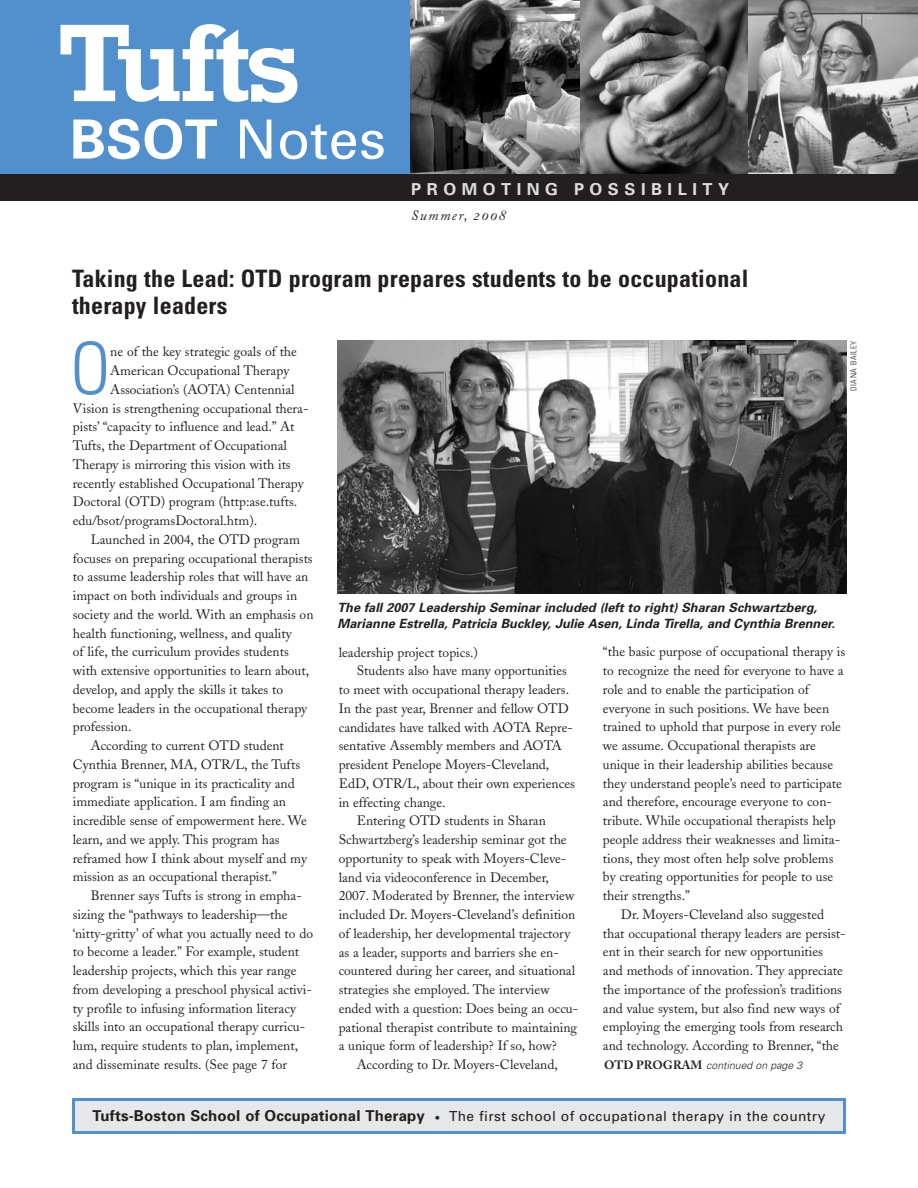
<style>
.page{position:relative;width:918px;height:1188px;background:#fff}
.page>*{position:absolute;margin:0;border:0;box-sizing:border-box;transform-origin:0 0}
.t1{font:300 condensed 72px "Univers";color:#5190cd}
.t2{font:54px "Univers";letter-spacing:.005em;color:#fff}
.t3{font:700 condensed 24px/27px "Univers";letter-spacing:.01em;color:#231f20}
.t4{font:700 16.5px "Univers";letter-spacing:.335em;color:#dcddde}
.t5{font:italic 14.25px "Adobe Caslon";letter-spacing:.1em;color:#231f20}
.t6{font:13.8px "Univers";letter-spacing:.03em;color:#231f20}
.t7{font:13.5px "Adobe Caslon";color:#231f20}
.t8{font:italic 700 12.75px/15.8px "Univers";color:#231f20}
.t9{font:italic 300 10.5px "Univers";color:#231f20}
.t10{font:300 condensed 8.25px "Univers";letter-spacing:.065em;color:#231f20}
.s1{font-weight:700}
.s2{font-family:"Caslon Five Forty Italic Os F";font-style:normal}
.s3{font-family:"Adobe Caslon";font-weight:700;font-style:normal;font-size:12px}
.s4{font-weight:700;font-size:15px}
.s5{font-size:15.3px}
</style>
<div class="page">
<div style="left:0;top:0;width:419px;height:176px;background:#5190cd"></div>
<img style="left:411px;top:0;width:169px;height:174px">
<img style="left:580px;top:0;width:169px;height:174px">
<img style="left:749px;top:0;width:169px;height:174px">
<div style="left:75px;top:1101px;width:768px;height:30px;background:#e6e7e8"></div>
<div style="left:72px;top:1098px;width:774px;height:36px;border:3px solid #5190cd"></div>
<div style="left:0;top:174px;width:918px;height:26px;background:#231f20"></div>
<svg style="left:60px;top:24px;width:238px;height:79px"></svg>
<img style="left:338px;top:341px;width:509px;height:253px">
<h2 class="t2" style="left:70px;top:120px;width:318px"><span class="s1">BSOT</span> Notes</h2>
<p class="t4" style="left:411px;top:183px;width:319px">PROMOTING POSSIBILITY</p>
<p class="t5" style="left:411px;top:210px;width:97px">Summer, <span class="s2">2008</span></p>
<h3 class="t3" style="left:72px;top:268px;width:678px">Taking the Lead: OTD program prepares students to be occupational therapy leaders</h3>
<h1 class="t1" style="left:70px;top:342px;width:41px">O</h1>
<p class="t10" style="left:850px;top:391px;width:52px;rotate:-90deg">DIANA BAILEY</p>
<p class="t7" style="left:110px;top:347px;width:188px">ne of the key strategic goals of the</p>
<p class="t7" style="left:110px;top:365px;width:180px">American Occupational Therapy</p>
<p class="t7" style="left:110px;top:384px;width:186px">Association’s (AOTA) Centennial</p>
<p class="t7" style="left:73px;top:403px;width:237px">Vision is strengthening occupational thera-</p>
<p class="t7" style="left:73px;top:422px;width:223px">pists’ “capacity to influence and lead.” At</p>
<p class="t7" style="left:73px;top:440px;width:216px">Tufts, the Department of Occupational</p>
<p class="t7" style="left:73px;top:459px;width:219px">Therapy is mirroring this vision with its</p>
<p class="t7" style="left:73px;top:478px;width:232px">recently established Occupational Therapy</p>
<p class="t7" style="left:73px;top:497px;width:226px">Doctoral (OTD) program (http:ase.tufts.</p>
<p class="t7" style="left:73px;top:515px;width:186px">edu/bsot/programsDoctoral.htm).</p>
<p class="t7" style="left:91px;top:534px;width:211px">Launched in 2004, the OTD program</p>
<p class="t7" style="left:73px;top:553px;width:241px">focuses on preparing occupational therapists</p>
<p class="t7" style="left:73px;top:572px;width:237px">to assume leadership roles that will have an</p>
<p class="t7" style="left:73px;top:590px;width:226px">impact on both individuals and groups in</p>
<p class="t7" style="left:73px;top:609px;width:242px">society and the world. With an emphasis on</p>
<p class="t7" style="left:73px;top:628px;width:221px">health functioning, wellness, and quality</p>
<p class="t7" style="left:73px;top:647px;width:218px">of life, the curriculum provides students</p>
<p class="t7" style="left:73px;top:665px;width:238px">with extensive opportunities to learn about,</p>
<p class="t7" style="left:73px;top:684px;width:212px">develop, and apply the skills it takes to</p>
<p class="t7" style="left:73px;top:703px;width:236px">become leaders in the occupational therapy</p>
<p class="t7" style="left:73px;top:722px;width:60px">profession.</p>
<p class="t7" style="left:91px;top:740px;width:195px">According to current OTD student</p>
<p class="t7" style="left:73px;top:759px;width:229px">Cynthia Brenner, MA, OTR/L, the Tufts</p>
<p class="t7" style="left:73px;top:778px;width:224px">program is “unique in its practicality and</p>
<p class="t7" style="left:73px;top:797px;width:215px">immediate application. I am finding an</p>
<p class="t7" style="left:73px;top:815px;width:235px">incredible sense of empowerment here. We</p>
<p class="t7" style="left:73px;top:834px;width:208px">learn, and we apply. This program has</p>
<p class="t7" style="left:73px;top:853px;width:236px">reframed how I think about myself and my</p>
<p class="t7" style="left:73px;top:872px;width:206px">mission as an occupational therapist.”</p>
<p class="t7" style="left:91px;top:890px;width:212px">Brenner says Tufts is strong in empha-</p>
<p class="t7" style="left:73px;top:909px;width:216px">sizing the “pathways to leadership—the</p>
<p class="t7" style="left:73px;top:928px;width:242px">‘nitty-gritty’ of what you actually need to do</p>
<p class="t7" style="left:73px;top:947px;width:228px">to become a leader.” For example, student</p>
<p class="t7" style="left:73px;top:965px;width:225px">leadership projects, which this year range</p>
<p class="t7" style="left:73px;top:984px;width:241px">from developing a preschool physical activi-</p>
<p class="t7" style="left:73px;top:1003px;width:225px">ty profile to infusing information literacy</p>
<p class="t7" style="left:73px;top:1022px;width:234px">skills into an occupational therapy curricu-</p>
<p class="t7" style="left:73px;top:1040px;width:227px">lum, require students to plan, implement,</p>
<p class="t7" style="left:73px;top:1059px;width:216px">and disseminate results. (See page 7 for</p>
<p class="t8" style="left:338px;top:601px;width:502px">The fall 2007 Leadership Seminar included (left to right) Sharan Schwartzberg,<br>Marianne Estrella, Patricia Buckley, Julie Asen, Linda Tirella, and Cynthia Brenner.</p>
<p class="t7" style="left:339px;top:647px;width:141px">leadership project topics.)</p>
<p class="t7" style="left:357px;top:665px;width:212px">Students also have many opportunities</p>
<p class="t7" style="left:339px;top:684px;width:232px">to meet with occupational therapy leaders.</p>
<p class="t7" style="left:339px;top:703px;width:232px">In the past year, Brenner and fellow OTD</p>
<p class="t7" style="left:339px;top:722px;width:236px">candidates have talked with AOTA Repre-</p>
<p class="t7" style="left:339px;top:740px;width:225px">sentative Assembly members and AOTA</p>
<p class="t7" style="left:339px;top:759px;width:212px">president Penelope Moyers-Cleveland,</p>
<p class="t7" style="left:339px;top:778px;width:238px">EdD, OTR/L, about their own experiences</p>
<p class="t7" style="left:339px;top:797px;width:108px">in effecting change.</p>
<p class="t7" style="left:357px;top:815px;width:191px">Entering OTD students in Sharan</p>
<p class="t7" style="left:339px;top:834px;width:230px">Schwartzberg’s leadership seminar got the</p>
<p class="t7" style="left:339px;top:853px;width:229px">opportunity to speak with Moyers-Cleve-</p>
<p class="t7" style="left:339px;top:872px;width:212px">land via videoconference in December,</p>
<p class="t7" style="left:339px;top:890px;width:237px">2007. Moderated by Brenner, the interview</p>
<p class="t7" style="left:339px;top:909px;width:238px">included Dr. Moyers-Cleveland’s definition</p>
<p class="t7" style="left:339px;top:928px;width:233px">of leadership, her developmental trajectory</p>
<p class="t7" style="left:339px;top:947px;width:222px">as a leader, supports and barriers she en-</p>
<p class="t7" style="left:339px;top:965px;width:238px">countered during her career, and situational</p>
<p class="t7" style="left:339px;top:984px;width:212px">strategies she employed. The interview</p>
<p class="t7" style="left:339px;top:1003px;width:241px">ended with a question: Does being an occu-</p>
<p class="t7" style="left:339px;top:1022px;width:240px">pational therapist contribute to maintaining</p>
<p class="t7" style="left:339px;top:1040px;width:220px">a unique form of leadership? If so, how?</p>
<p class="t7" style="left:357px;top:1059px;width:203px">According to Dr. Moyers-Cleveland,</p>
<p class="t7" style="left:603px;top:646px;width:244px">“the basic purpose of occupational therapy is</p>
<p class="t7" style="left:603px;top:665px;width:242px">to recognize the need for everyone to have a</p>
<p class="t7" style="left:603px;top:684px;width:207px">role and to enable the participation of</p>
<p class="t7" style="left:603px;top:703px;width:228px">everyone in such positions. We have been</p>
<p class="t7" style="left:603px;top:721px;width:240px">trained to uphold that purpose in every role</p>
<p class="t7" style="left:603px;top:740px;width:214px">we assume. Occupational therapists are</p>
<p class="t7" style="left:603px;top:759px;width:232px">unique in their leadership abilities because</p>
<p class="t7" style="left:603px;top:778px;width:240px">they understand people’s need to participate</p>
<p class="t7" style="left:603px;top:796px;width:231px">and therefore, encourage everyone to con-</p>
<p class="t7" style="left:603px;top:815px;width:234px">tribute. While occupational therapists help</p>
<p class="t7" style="left:603px;top:834px;width:239px">people address their weaknesses and limita-</p>
<p class="t7" style="left:603px;top:853px;width:232px">tions, they most often help solve problems</p>
<p class="t7" style="left:603px;top:871px;width:232px">by creating opportunities for people to use</p>
<p class="t7" style="left:603px;top:890px;width:89px">their strengths.”</p>
<p class="t7" style="left:621px;top:909px;width:205px">Dr. Moyers-Cleveland also suggested</p>
<p class="t7" style="left:603px;top:928px;width:244px">that occupational therapy leaders are persist-</p>
<p class="t7" style="left:603px;top:946px;width:222px">ent in their search for new opportunities</p>
<p class="t7" style="left:603px;top:965px;width:242px">and methods of innovation. They appreciate</p>
<p class="t7" style="left:603px;top:984px;width:241px">the importance of the profession’s traditions</p>
<p class="t7" style="left:603px;top:1003px;width:239px">and value system, but also find new ways of</p>
<p class="t7" style="left:603px;top:1021px;width:242px">employing the emerging tools from research</p>
<p class="t7" style="left:603px;top:1040px;width:238px">and technology. According to Brenner, “the</p>
<p class="t9" style="left:604px;top:1061px;width:202px"><span class="s3">O TD P RO G RAM</span> continued on page 3</p>
<p class="t6" style="left:93px;top:1111px;width:734px"><span class="s4">Tufts-Boston School of Occupational Therapy</span> <span class="s5">•</span> The first school of occupational therapy in the country</p>
</div>
